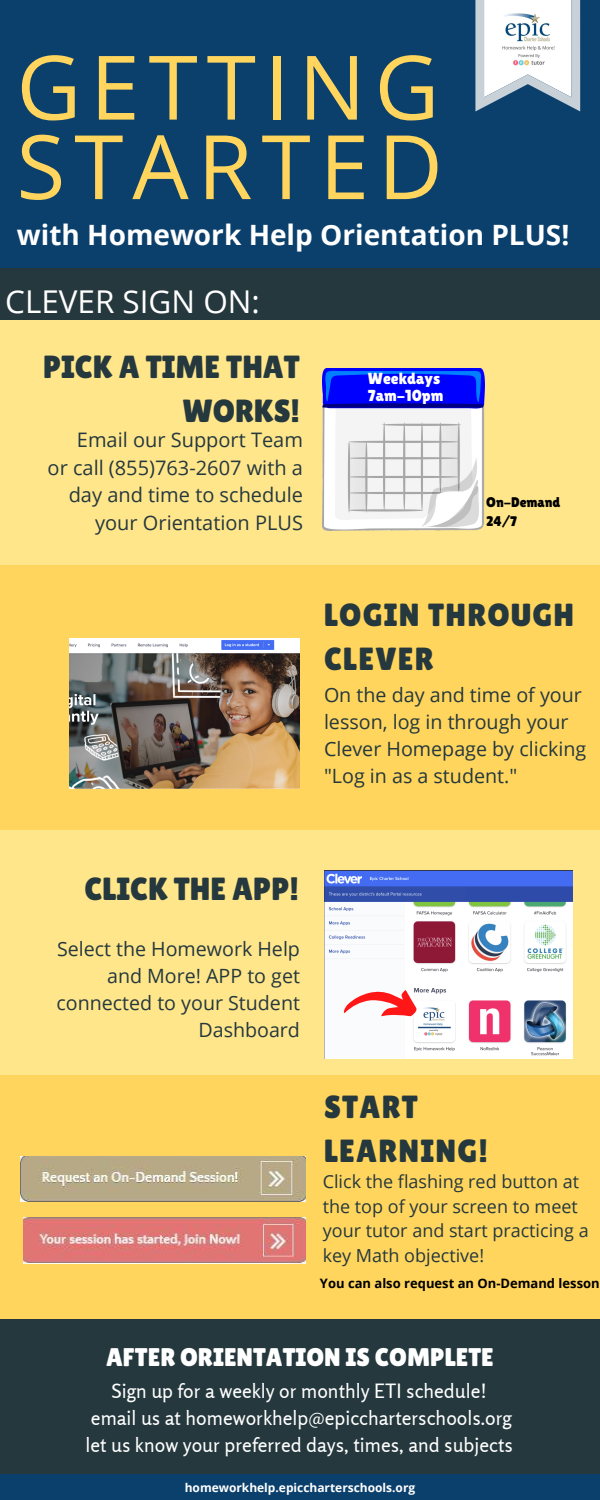
<style>
.page{position:relative;width:600px;height:1500px;background:#0b406c}
.page>*{position:absolute;margin:0;border:0;box-sizing:border-box;transform-origin:0 0}
.t1{font:89px/79.5px "Open Sans";letter-spacing:.1em;color:#ffd55d}
.t2{font:32px/44.2px "Lilita One";letter-spacing:.04em;color:#25383d}
.t3{font:32px/44.2px "Lilita One";color:#25383d;text-align:right}
.t4{font:31.4px "Open Sans";color:#fff}
.t5{font:700 28px "Open Sans";color:#fff}
.t6{font:25.5px "Lilita One";color:#fff}
.t7{font:20px/27.8px "Open Sans";color:#25383d;text-align:right}
.t8{font:19.7px/27px "Open Sans";color:#25383d}
.t9{font:19.7px/27px "Rosario";color:#fff;text-align:center}
.t10{font:18px/24.8px "Open Sans";color:#25383d}
.t11{font:16px/16.5px "Lilita One";color:#fff}
.t12{font:14px/19.5px "Lilita One";color:#000}
.t13{font:700 13px "Open Sans";color:#000}
.t14{font:700 12px "Open Sans";color:#fff}
</style>
<div class="page">
<div style="left:0;top:268px;width:600px;height:1205px;background:#25383d"></div>
<div style="left:0;top:327px;width:600px;height:991px;background:#ffd55d"></div>
<div style="left:0;top:830px;width:600px;height:245px;background:#ffe68b"></div>
<div style="left:0;top:320px;width:600px;height:244px;background:#ffe68b"></div>
<img style="left:69px;top:638px;width:230px;height:151px">
<img style="left:324px;top:870px;width:248px;height:189px">
<svg style="left:344px;top:990px;width:73px;height:26px;background:#fb9595"></svg>
<img style="left:24px;top:1218px;width:282px;height:46px">
<img style="left:21px;top:1157px;width:285px;height:44px">
<svg style="left:475px;top:0;width:105px;height:111px"></svg>
<img style="left:495px;top:11px;width:65px;height:57px">
<img style="left:323px;top:368px;width:162px;height:162px">
<h1 class="t1" style="left:16px;top:45px;width:428px">GETTING<br>STARTED</h1>
<h3 class="t5" style="left:17px;top:215px;width:554px">with Homework Help Orientation PLUS!</h3>
<h3 class="t4" style="left:5px;top:279px;width:256px">CLEVER SIGN ON:</h3>
<h2 class="t3" style="left:43px;top:344px;width:258px">PICK A TIME THAT<br>WORKS!</h2>
<p class="t7" style="left:48px;top:425px;width:257px">Email our Support Team<br>or call (855)763-2607 with a day and time to schedule your Orientation PLUS</p>
<p class="t11" style="left:368px;top:371px;width:77px">Weekdays<br>7am-10pm</p>
<p class="t12" style="left:486px;top:492px;width:76px">On-Demand<br>24/7</p>
<h2 class="t2" style="left:324px;top:592px;width:252px">LOGIN THROUGH<br>CLEVER</h2>
<p class="t8" style="left:324px;top:681px;width:264px">On the day and time of your lesson, log in through your<br>Clever Homepage by clicking "Log in as a student."</p>
<h2 class="t3" style="left:84px;top:867px;width:216px">CLICK THE APP!</h2>
<p class="t8" style="left:57px;top:934px;width:245px;text-align:right">Select the Homework Help and More! APP to get connected to your Student<br>Dashboard</p>
<h2 class="t2" style="left:324px;top:1084px;width:165px">START<br>LEARNING!</h2>
<p class="t10" style="left:323px;top:1168px;width:268px">Click the flashing red button at the top of your screen to meet your tutor and start practicing a key Math objective!</p>
<p class="t13" style="left:320px;top:1274px;width:281px">You can also request an On-Demand lesson</p>
<p class="t6" style="left:106px;top:1342px;width:389px">AFTER ORIENTATION IS COMPLETE</p>
<p class="t9" style="left:86px;top:1378px;width:429px">Sign up for a weekly or monthly ETI schedule!<br>email us at homeworkhelp@epiccharterschools.org let us know your preferred days, times, and subjects</p>
<p class="t14" style="left:185px;top:1479px;width:232px">homeworkhelp.epiccharterschools.org</p>
</div>
